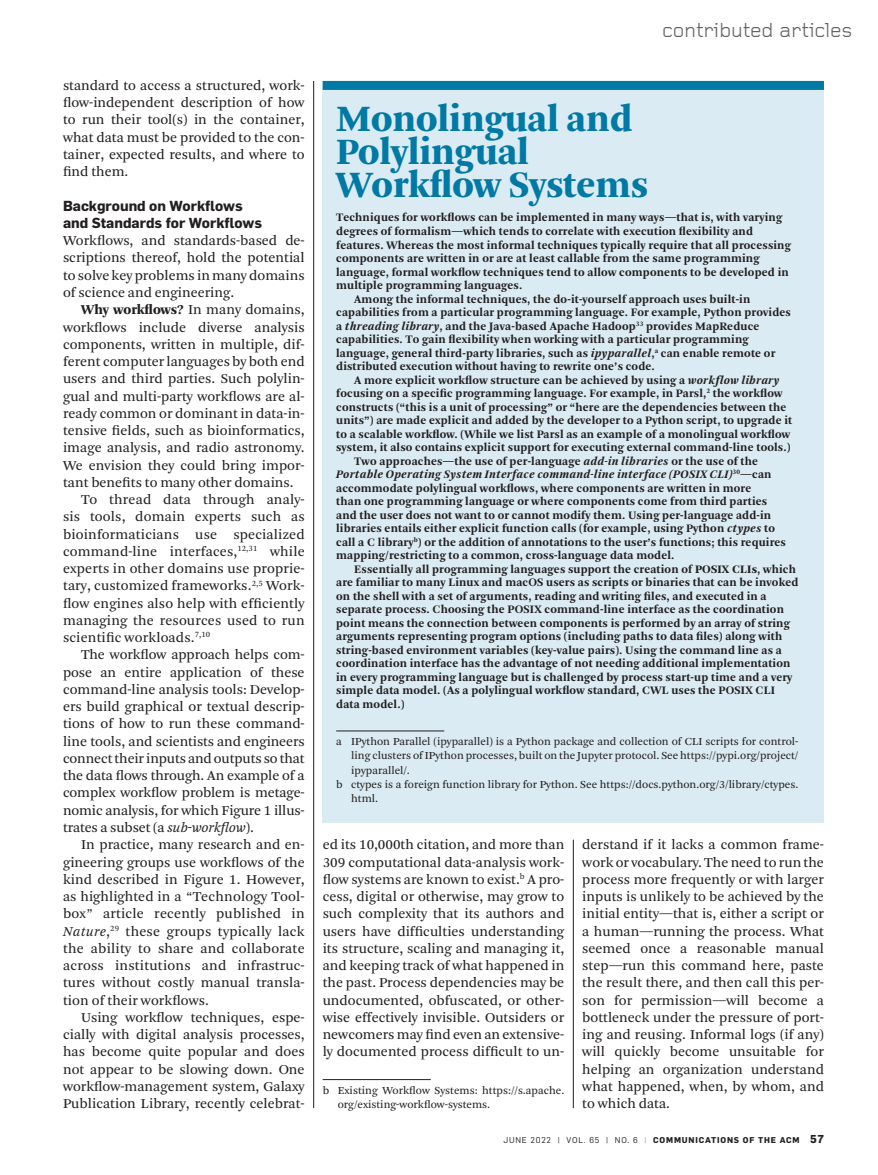
<style>
.page{position:relative;width:878px;height:1175px;background:#fff}
.page>*{position:absolute;margin:0;border:0;box-sizing:border-box;transform-origin:0 0}
.Text_Sidebar_head{font:900 39px/33px "Arnhem";color:#007aa4}
.t1{font:21px "Foundry Gridnik";letter-spacing:-.015em;color:#636466}
.Text_justified{font:14.25px/17.2px "Arnhem Blond";color:#231f20;text-align:justify}
.Text_justified_no_in{font:14.25px/17.2px "Arnhem Blond";color:#231f20;text-align:justify}
.Text_subhead_2Line{font:700 14.25px/17.2px "Flama";color:#231f20}
.Text_sidebar{font:700 12px/13.5px "Arnhem";letter-spacing:.015em;color:#231f20}
.Text_sidebar_no_inde{font:700 12px/13.5px "Arnhem";letter-spacing:.015em;color:#231f20}
.Ftnote_rule{font:11.25px/14.2px "Arnhem Blond";color:#231f20}
.t2{font:700 8.25px "Flama";letter-spacing:.1em;color:#231f20}
.s1{font-family:"Arnhem";font-weight:900}
.s2{font-style:italic}
.s3{font-weight:900}
.s4{font-weight:400}
.s5{font-weight:400;color:#949698}
.s6{font-size:11.25px}
</style>
<div class="page">
<hr style="left:573px;top:839px;width:1px;height:269px;background:#231f20">
<hr style="left:313px;top:81px;width:1px;height:1027px;background:#231f20">
<hr style="left:322px;top:1079px;width:108px;height:1px;background:#231f20">
<div style="left:322px;top:81px;width:502px;height:741px;background:#dbebf3"></div>
<div style="left:322px;top:81px;width:502px;height:9px;background:#007aa4"></div>
<hr style="left:336px;top:730px;width:108px;height:1px;background:#231f20">
<p class="Text_justified" style="left:63px;top:77px;width:243px">standard to access a structured, work&shy;flow-independent description of how to run their tool(s) in the container, what data must be provided to the con&shy;tainer, expected results, and where to find them.</p>
<p class="Text_subhead_2Line" style="left:63px;top:197px;width:201px">Background on Workflows and Standards for Workflows</p>
<p class="Text_justified_no_in" style="left:63px;top:232px;width:243px">Workflows, and standards-based de&shy;scriptions thereof, hold the potential to solve key problems in many domains of science and engineering.</p>
<p class="Text_justified" style="left:63px;top:301px;width:243px;text-indent:18px"><span class="s1">Why workflows?</span> In many domains, workflows include diverse analysis components, written in multiple, dif&shy;ferent computer languages by both end users and third parties. Such polylin&shy;gual and multi-party workflows are al&shy;ready common or dominant in data-in&shy;tensive fields, such as bioinformatics, image analysis, and radio astronomy.<br>We envision they could bring impor&shy;tant benefits to many other domains.</p>
<p class="Text_justified" style="left:63px;top:491px;width:244px;text-indent:18px">To thread data through analy&shy;sis tools, domain experts such as bioinformaticians use specialized command-line interfaces,<sup>12,31</sup> while experts in other domains use proprie&shy;tary, customized frameworks.<sup>2,5</sup> Work&shy;flow engines also help with efficiently managing the resources used to run scientific workloads.<sup>7,10</sup></p>
<p class="Text_justified" style="left:63px;top:646px;width:243px;text-indent:18px">The workflow approach helps com&shy;pose an entire application of these command-line analysis tools: Develop&shy;ers build graphical or textual descrip&shy;tions of how to run these command&shy;line tools, and scientists and engineers connect their inputs and outputs so that the data flows through. An example of a complex workflow problem is metage&shy;nomic analysis, for which Figure 1 illus&shy;trates a subset (a <span class="s2">sub-workflow</span>).</p>
<p class="Text_justified" style="left:63px;top:836px;width:243px;text-indent:18px">In practice, many research and en&shy;gineering groups use workflows of the kind described in Figure 1. However, as highlighted in a “Technology Tool&shy;box” article recently published in <span class="s2">Nature</span>,<sup>29</sup> these groups typically lack the ability to share and collaborate across institutions and infrastruc&shy;tures without costly manual transla&shy;tion of their workflows.</p>
<p class="Text_justified" style="left:63px;top:1008px;width:244px;text-indent:18px">Using workflow techniques, espe&shy;cially with digital analysis processes, has become quite popular and does not appear to be slowing down. One workflow-management system, Galaxy Publication Library, recently celebrat-</p>
<h2 class="t1" style="left:662px;top:19px;width:192px">contributed articles</h2>
<p class="Text_Sidebar_head" style="left:336px;top:103px;width:313px">Monolingual and<br>Polylingual<br>Workflow Systems</p>
<p class="Text_sidebar_no_inde" style="left:336px;top:211px;width:456px">Techniques for workflows can be implemented in many ways—that is, with varying degrees of formalism—which tends to correlate with execution flexibility and features. Whereas the most informal techniques typically require that all processing components are written in or are at least callable from the same programming language, formal workflow techniques tend to allow components to be developed in multiple programming languages.</p>
<p class="Text_sidebar" style="left:336px;top:292px;width:456px;text-indent:18px">Among the informal techniques, the do-it-yourself approach uses built-in capabilities from a particular programming language. For example, Python provides a <span class="s2">threading library</span>, and the Java-based Apache Hadoop<sup>33</sup> provides MapReduce capabilities. To gain flexibility when working with a particular programming language, general third-party libraries, such as <span class="s2">ipyparallel</span>,<sup>a</sup> can enable remote or distributed execution without having to rewrite one’s code.</p>
<p class="Text_sidebar" style="left:336px;top:373px;width:457px;text-indent:18px">A more explicit workflow structure can be achieved by using a <span class="s2">workflow library </span>focusing on a specific programming language. For example, in Parsl,<sup>2</sup> the workflow constructs (“this is a unit of processing” or “here are the dependencies between the units”) are made explicit and added by the developer to a Python script, to upgrade it to a scalable workflow. (While we list Parsl as an example of a monolingual workflow system, it also contains explicit support for executing external command-line tools.)</p>
<p class="Text_sidebar" style="left:336px;top:454px;width:451px;text-indent:18px">Two approaches—the use of per-language <span class="s2">add-in libraries</span> or the use of the <span class="s2">Portable Operating System Interface command-line interface (POSIX CLI)</span><sup>30</sup>—can accommodate polylingual workflows, where components are written in more<br>than one programming language or where components come from third parties and the user does not want to or cannot modify them. Using per-language add-in libraries entails either explicit function calls (for example, using Python <span class="s2">ctypes</span> to call a C library<sup>b</sup>) or the addition of annotations to the user’s functions; this requires mapping/restricting to a common, cross-language data model.</p>
<p class="Text_sidebar" style="left:336px;top:562px;width:464px;text-indent:18px">Essentially all programming languages support the creation of <span class="s3">POSIX CLIs</span>, which are familiar to many Linux and macOS users as scripts or binaries that can be invoked on the shell with a set of arguments, reading and writing files, and executed in a separate process. Choosing the POSIX command-line interface as the coordination point means the connection between components is performed by an array of string arguments representing program options (including paths to data files) along with string-based environment variables (key-value pairs). Using the command line as a coordination interface has the advantage of not needing additional implementation in every programming language but is challenged by process start-up time and a very simple data model. (As a polylingual workflow standard, CWL uses the POSIX CLI data model.)</p>
<p class="Ftnote_rule" style="left:351px;top:734px;width:449px;text-align:justify;text-indent:-15px">a IPython Parallel (ipyparallel) is a Python package and collection of CLI scripts for control&shy;ling clusters of IPython processes, built on the Jupyter protocol. See https://pypi.org/project/ ipyparallel/.</p>
<p class="Ftnote_rule" style="left:351px;top:777px;width:449px;text-indent:-15px">b ctypes is a foreign function library for Python. See https://docs.python.org/3/library/ctypes. html.</p>
<p class="Text_justified" style="left:322px;top:836px;width:243px">ed its 10,000th citation, and more than 309 computational data-analysis work&shy;flow systems are known to exist.<sup>b</sup> A pro&shy;cess, digital or otherwise, may grow to such complexity that its authors and users have difficulties understanding its structure, scaling and managing it, and keeping track of what happened in the past. Process dependencies may be undocumented, obfuscated, or other&shy;wise effectively invisible. Outsiders or newcomers may find even an extensive&shy;ly documented process difficult to un-</p>
<p class="Ftnote_rule" style="left:338px;top:1083px;width:228px;text-indent:-15px">b Existing Workflow Systems: https://s.apache. org/existing-workflow-systems.</p>
<p class="Text_justified" style="left:582px;top:836px;width:243px">derstand if it lacks a common frame&shy;work or vocabulary. The need to run the process more frequently or with larger inputs is unlikely to be achieved by the initial entity—that is, either a script or a human—running the process. What seemed once a reasonable manual step—run this command here, paste the result there, and then call this per&shy;son for permission—will become a bottleneck under the pressure of port&shy;ing and reusing. Informal logs (if any) will quickly become unsuitable for helping an organization understand what happened, when, by whom, and to which data.</p>
<p class="t2" style="left:503px;top:1134px;width:322px"><span class="s4">JUNE 2022 | VOL. 65 | NO. 6</span> <span class="s5">|</span> COMMUNICATIONS OF THE ACM <span class="s6">57</span></p>
</div>
